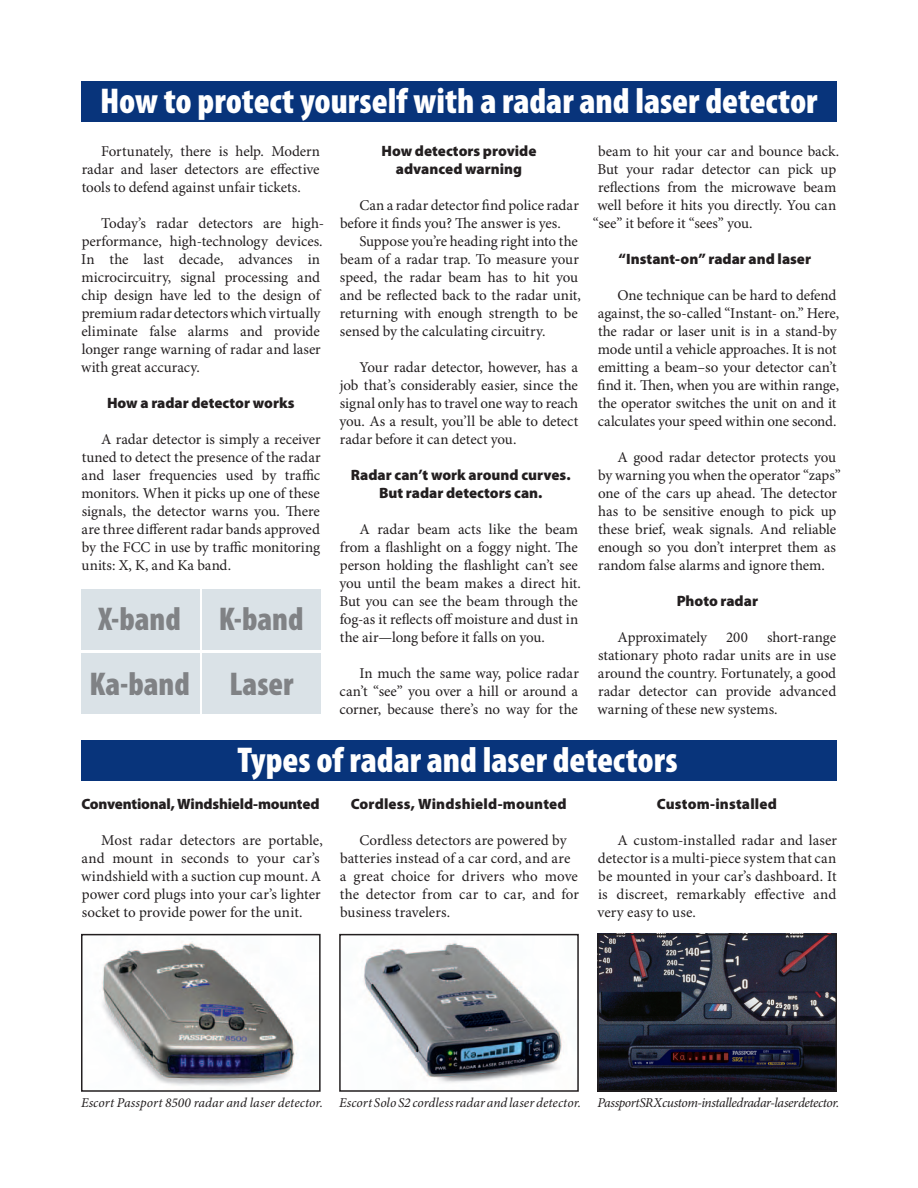
<style>
.page{position:relative;width:918px;height:1188px;background:#fff}
.page>*{position:absolute;margin:0;border:0;box-sizing:border-box;transform-origin:0 0}
.t1{font:900 condensed 36px "Myriad Pro";color:#fff}
.t2{font:900 condensed 33px/64.2px "Myriad Pro";color:#808285}
.t3{font:15px/18px "Minion Pro";letter-spacing:-.005em;color:#231f20}
.t4{font:900 15px/18px "Myriad Pro";color:#231f20;text-align:center}
.t5{font:italic 13.5px "Minion Pro";color:#231f20}
</style>
<div class="page">
<div style="left:81px;top:81px;width:756px;height:41px;background:#08347b"></div>
<div style="left:81px;top:740px;width:756px;height:41px;background:#08347b"></div>
<img style="left:102px;top:941px;width:195px;height:145px">
<div style="left:81px;top:934px;width:240px;height:158px;border:2px solid #231f20"></div>
<img style="left:363px;top:941px;width:199px;height:142px">
<div style="left:339px;top:934px;width:240px;height:158px;border:2px solid #231f20"></div>
<img style="left:600px;top:937px;width:234px;height:152px">
<div style="left:597px;top:934px;width:240px;height:158px;border:2px solid #231f20"></div>
<div style="left:81px;top:589px;width:118px;height:61px;background:#dae2e7"></div>
<div style="left:202px;top:589px;width:119px;height:61px;background:#dae2e7"></div>
<div style="left:81px;top:654px;width:118px;height:60px;background:#dae2e7"></div>
<div style="left:202px;top:654px;width:119px;height:60px;background:#dae2e7"></div>
<h1 class="t1" style="left:100px;top:81px;width:719px">How to protect yourself with a radar and laser detector</h1>
<p class="t3" style="left:82px;top:143px;width:240px;text-align:justify;text-indent:19px">Fortunately, there is help. Modern radar and laser detectors are effective tools to defend against unfair tickets.</p>
<p class="t3" style="left:81px;top:215px;width:244px;text-indent:20px">Today’s radar detectors are high&shy;performance, high-technology devices.<br>In the last decade, advances in microcircuitry, signal processing and chip design have led to the design of premium radar detectors which virtually eliminate false alarms and provide longer range warning of radar and laser with great accuracy.</p>
<p class="t4" style="left:107px;top:394px;width:189px">How a radar detector works</p>
<p class="t3" style="left:82px;top:431px;width:241px;text-align:justify;text-indent:20px">A radar detector is simply a receiver tuned to detect the presence of the radar and laser frequencies used by traffic monitors. When it picks up one of these signals, the detector warns you. There are three different radar bands approved by the FCC in use by traffic monitoring units: X, K, and Ka band.</p>
<h2 class="t2" style="left:90px;top:588px;width:216px">X-band K-band<br>Ka-band Laser</h2>
<p class="t4" style="left:381px;top:142px;width:157px">How detectors provide advanced warning</p>
<p class="t3" style="left:340px;top:197px;width:240px;text-indent:19px">Can a radar detector find police radar before it finds you? The answer is yes.</p>
<p class="t3" style="left:340px;top:233px;width:243px;text-indent:20px">Suppose you’re heading right into the beam of a radar trap. To measure your speed, the radar beam has to hit you and be reflected back to the radar unit, returning with enough strength to be sensed by the calculating circuitry.</p>
<p class="t3" style="left:339px;top:359px;width:240px;text-align:justify;text-indent:20px">Your radar detector, however, has a job that’s considerably easier, since the signal only has to travel one way to reach you. As a result, you’ll be able to detect radar before it can detect you.</p>
<p class="t4" style="left:351px;top:466px;width:221px">Radar can’t work around curves.<br>But radar detectors can.</p>
<p class="t3" style="left:339px;top:521px;width:243px;text-indent:20px">A radar beam acts like the beam from a flashlight on a foggy night. The person holding the flashlight can’t see you until the beam makes a direct hit.<br>But you can see the beam through the fog-as it reflects off moisture and dust in the air—long before it falls on you.</p>
<p class="t3" style="left:340px;top:665px;width:241px;text-align:justify;text-indent:20px">In much the same way, police radar can’t “see” you over a hill or around a corner, because there’s no way for the</p>
<p class="t3" style="left:598px;top:143px;width:242px">beam to hit your car and bounce back.</p>
<p class="t3" style="left:598px;top:161px;width:240px">But your radar detector can pick up</p>
<p class="t3" style="left:598px;top:179px;width:240px">reflections from the microwave beam</p>
<p class="t3" style="left:598px;top:197px;width:240px">well before it hits you directly. You can</p>
<p class="t3" style="left:593px;top:215px;width:161px">“see” it before it “sees” you.</p>
<p class="t4" style="left:619px;top:250px;width:194px">“Instant-on” radar and laser</p>
<p class="t3" style="left:598px;top:287px;width:243px;text-indent:20px">One technique can be hard to defend against, the so-called “Instant- on.” Here, the radar or laser unit is in a stand-by mode until a vehicle approaches. It is not emitting a beam–so your detector can’t find it. Then, when you are within range, the operator switches the unit on and it calculates your speed within one second.</p>
<p class="t3" style="left:598px;top:449px;width:244px;text-indent:20px">A good radar detector protects you by warning you when the operator “zaps” one of the cars up ahead. The detector has to be sensitive enough to pick up these brief, weak signals. And reliable enough so you don’t interpret them as random false alarms and ignore them.</p>
<p class="t4" style="left:677px;top:592px;width:83px">Photo radar</p>
<p class="t3" style="left:618px;top:629px;width:91px">Approximately</p>
<p class="t3" style="left:726px;top:629px;width:23px">200</p>
<p class="t3" style="left:598px;top:629px;width:240px;text-align:justify;text-indent:170px">short-range stationary photo radar units are in use around the country. Fortunately, a good radar detector can provide advanced warning of these new systems.</p>
<h1 class="t1" style="left:238px;top:740px;width:442px">Types of radar and laser detectors</h1>
<p class="t4" style="left:81px;top:796px;width:240px">Conventional, Windshield-mounted</p>
<p class="t3" style="left:81px;top:832px;width:243px;text-indent:20px">Most radar detectors are portable, and mount in seconds to your car’s windshield with a suction cup mount. A power cord plugs into your car’s lighter socket to provide power for the unit.</p>
<p class="t4" style="left:351px;top:796px;width:217px">Cordless, Windshield-mounted</p>
<p class="t3" style="left:340px;top:832px;width:241px;text-indent:20px">Cordless detectors are powered by batteries instead of a car cord, and are a great choice for drivers who move the detector from car to car, and for business travelers.</p>
<p class="t4" style="left:657px;top:796px;width:121px">Custom-installed</p>
<p class="t3" style="left:598px;top:832px;width:241px;text-align:justify;text-indent:20px">A custom-installed radar and laser detector is a multi-piece system that can be mounted in your car’s dashboard. It is discreet, remarkably effective and very easy to use.</p>
<p class="t5" style="left:81px;top:1095px;width:760px">Escort Passport 8500 radar and laser detector. Escort Solo S2 cordless radar and laser detector. Passport SRX custom-installed radar-laser detector.</p>
</div>
